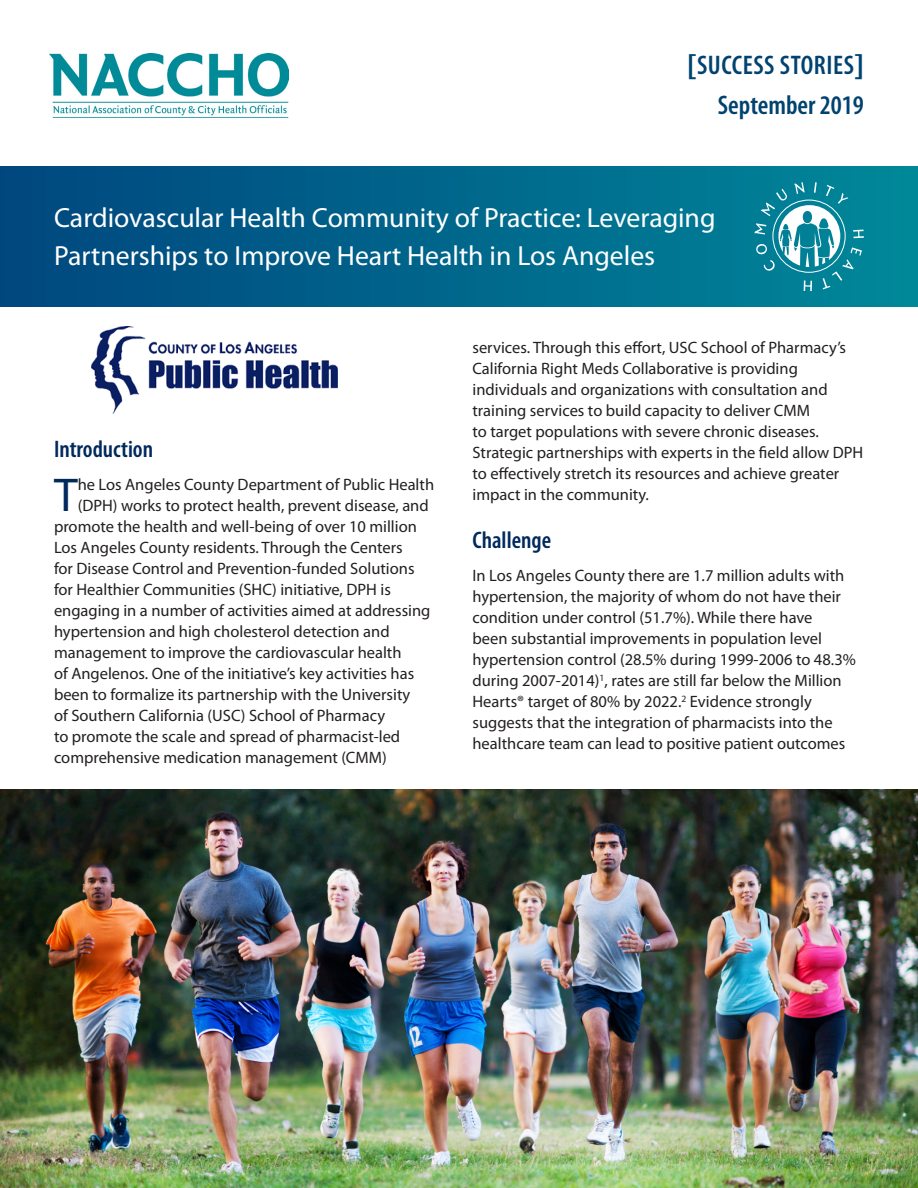
<style>
.page{position:relative;width:918px;height:1188px;background:#fff}
.page>*{position:absolute;margin:0;border:0;box-sizing:border-box;transform-origin:0 0}
.website_bold{font:47.7px "Myriad Pro";color:#00295c}
.t1{font:27.75px/37.5px "Myriad Pro";color:#fff}
.t2{font:600 condensed 27px "Myriad Pro";letter-spacing:.005em;color:#004270}
.website_bold-2{font:600 condensed 24px "Myriad Pro";color:#00295c}
.website_bold-3{font:16.5px/21px "Myriad Pro";color:#231f20}
.s1{font-family:"Stone Sans";font-stretch:normal}
</style>
<div class="page">
<div style="left:0;top:166px;width:918px;height:141px;background:linear-gradient(to right,#00477e,#089)"></div>
<svg style="left:755px;top:182px;width:109px;height:109px;background:#3098aa"></svg>
<img style="left:50px;top:53px;width:239px;height:63px">
<img style="left:92px;top:326px;width:246px;height:88px">
<img style="left:0;top:789px;width:918px;height:399px">
<p class="t2" style="left:687px;top:49px;width:178px"><span class="s1">[</span>SUCCESS STORIES<span class="s1">]</span></p>
<p class="t2" style="left:718px;top:88px;width:148px">September 2019</p>
<p class="t1" style="left:54px;top:199px;width:663px">Cardiovascular Health Community of Practice: Leveraging<br>Partnerships to Improve Heart Health in Los Angeles</p>
<p class="website_bold-2" style="left:54px;top:434px;width:101px">Introduction</p>
<p class="website_bold" style="left:54px;top:466px;width:25px">T</p>
<p class="website_bold-3" style="left:78px;top:474px;width:358px">he Los Angeles County Department of Public Health</p>
<p class="website_bold-3" style="left:78px;top:495px;width:353px">(DPH) works to protect health, prevent disease, and</p>
<p class="website_bold-3" style="left:54px;top:516px;width:364px">promote the health and well-being of over 10 million</p>
<p class="website_bold-3" style="left:54px;top:537px;width:350px">Los Angeles County residents. Through the Centers</p>
<p class="website_bold-3" style="left:54px;top:558px;width:362px">for Disease Control and Prevention-funded Solutions</p>
<p class="website_bold-3" style="left:54px;top:579px;width:338px">for Healthier Communities (SHC) initiative, DPH is</p>
<p class="website_bold-3" style="left:54px;top:600px;width:378px">engaging in a number of activities aimed at addressing</p>
<p class="website_bold-3" style="left:54px;top:621px;width:337px">hypertension and high cholesterol detection and</p>
<p class="website_bold-3" style="left:54px;top:642px;width:349px">management to improve the cardiovascular health</p>
<p class="website_bold-3" style="left:54px;top:663px;width:362px">of Angelenos. One of the initiative’s key activities has</p>
<p class="website_bold-3" style="left:54px;top:684px;width:358px">been to formalize its partnership with the University</p>
<p class="website_bold-3" style="left:54px;top:705px;width:333px">of Southern California (USC) School of Pharmacy</p>
<p class="website_bold-3" style="left:54px;top:726px;width:348px">to promote the scale and spread of pharmacist-led</p>
<p class="website_bold-3" style="left:54px;top:747px;width:334px">comprehensive medication management (CMM)</p>
<p class="website_bold-3" style="left:472px;top:337px;width:392px">services. Through this effort, USC School of Pharmacy’s California Right Meds Collaborative is providing individuals and organizations with consultation and training services to build capacity to deliver CMM<br>to target populations with severe chronic diseases.<br>Strategic partnerships with experts in the field allow DPH to effectively stretch its resources and achieve greater impact in the community.</p>
<p class="website_bold-2" style="left:472px;top:525px;width:80px">Challenge</p>
<p class="website_bold-3" style="left:472px;top:565px;width:385px">In Los Angeles County there are 1.7 million adults with hypertension, the majority of whom do not have their condition under control (51.7%). While there have<br>been substantial improvements in population level hypertension control (28.5% during 1999-2006 to 48.3% during 2007-2014)<sup>1</sup>, rates are still far below the Million Hearts® target of 80% by 2022.<sup>2</sup> Evidence strongly suggests that the integration of pharmacists into the healthcare team can lead to positive patient outcomes</p>
</div>
